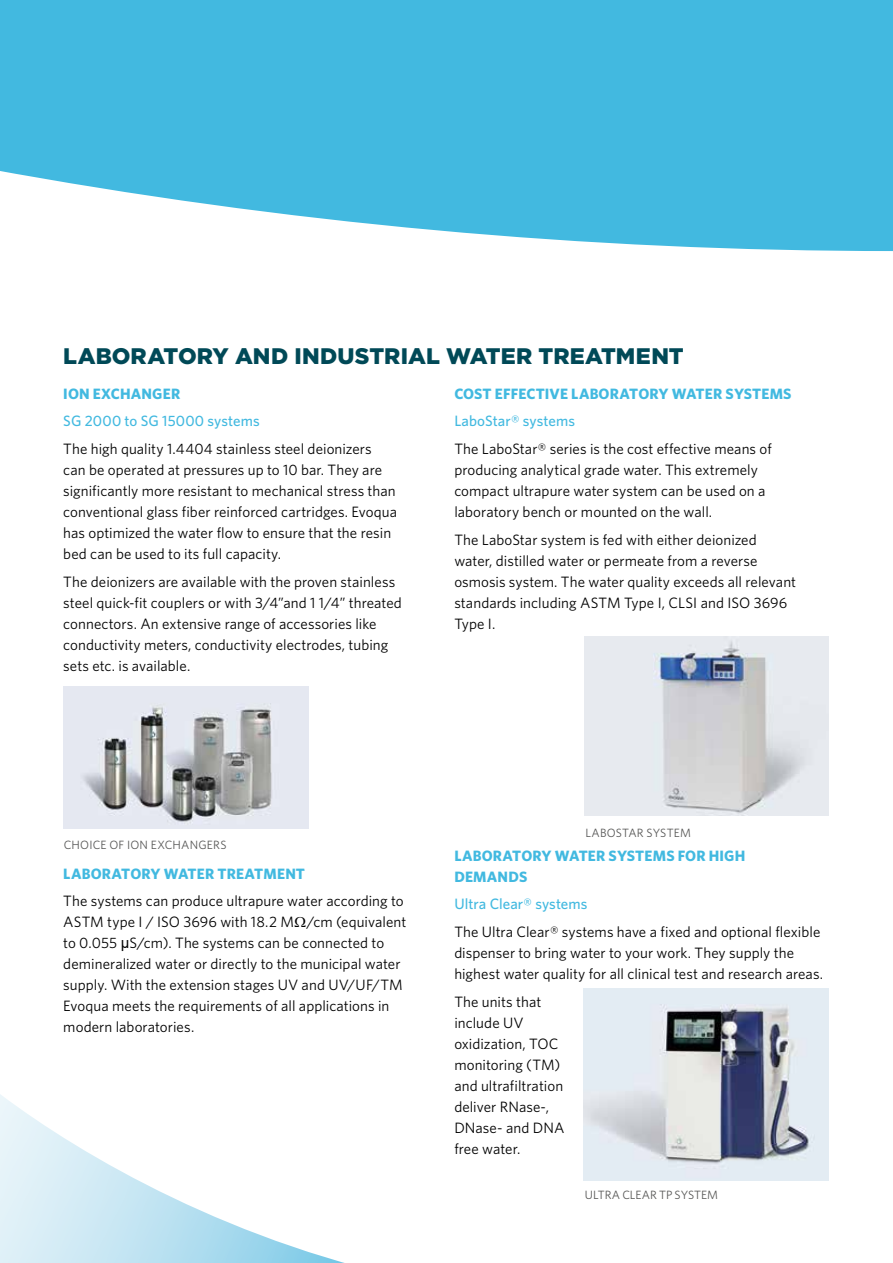
<style>
.page{position:relative;width:893px;height:1263px;background:#fff}
.page>*{position:absolute;margin:0;border:0;box-sizing:border-box;transform-origin:0 0}
.t1{font:900 22.5px "Gotham";letter-spacing:.005em;color:#004957}
.t2{font:15px/21px "Whitney";letter-spacing:.005em;color:#000}
.t3{font:700 15px/21px "Whitney";letter-spacing:.01em;color:#42b9e0}
.t4{font:500 15px "Whitney";letter-spacing:.005em;color:#42b9e0}
.t5{font:12px "Whitney";letter-spacing:.015em;color:#575756}
.s1{font-family:"Arial"}
</style>
<div class="page">
<svg style="left:0;top:0;width:893px;height:251px;background:#56c0e3"></svg>
<svg style="left:0;top:1094px;width:345px;height:169px"></svg>
<img style="left:64px;top:687px;width:244px;height:141px">
<img style="left:584px;top:989px;width:244px;height:191px">
<img style="left:584px;top:636px;width:244px;height:179px">
<h1 class="t1" style="left:63px;top:341px;width:622px">LABORATORY AND INDUSTRIAL WATER TREATMENT</h1>
<p class="t3" style="left:63px;top:382px;width:118px">ION EXCHANGER</p>
<p class="t4" style="left:63px;top:411px;width:198px">SG 2000 to SG 15000 systems</p>
<p class="t2" style="left:63px;top:438px;width:335px">The high quality 1.4404 stainless steel deionizers can be operated at pressures up to 10 bar. They are significantly more resistant to mechanical stress than conventional glass fiber reinforced cartridges. Evoqua has optimized the water flow to ensure that the resin bed can be used to its full capacity.</p>
<p class="t2" style="left:63px;top:571px;width:340px">The deionizers are available with the proven stainless steel quick-fit couplers or with 3/4”and 1 1/4” threated connectors. An extensive range of accessories like conductivity meters, conductivity electrodes, tubing sets etc. is available.</p>
<p class="t3" style="left:454px;top:382px;width:339px">COST EFFECTIVE LABORATORY WATER SYSTEMS</p>
<p class="t4" style="left:454px;top:411px;width:122px">LaboStar® systems</p>
<p class="t2" style="left:454px;top:438px;width:319px">The LaboStar® series is the cost effective means of producing analytical grade water. This extremely compact ultrapure water system can be used on a laboratory bench or mounted on the wall.</p>
<p class="t2" style="left:454px;top:529px;width:343px">The LaboStar system is fed with either deionized water, distilled water or permeate from a reverse osmosis system. The water quality exceeds all relevant standards including ASTM Type I, CLSI and ISO 3696<br>Type I.</p>
<p class="t5" style="left:64px;top:837px;width:164px">CHOICE OF ION EXCHANGERS</p>
<p class="t3" style="left:63px;top:862px;width:243px">LABORATORY WATER TREATMENT</p>
<p class="t2" style="left:63px;top:890px;width:345px">The systems can produce ultrapure water according to ASTM type I / ISO 3696 with 18.2 M /cm (equivalent to 0.055 <span class="s1">μ</span>S/cm). The systems can be connected to demineralized water or directly to the municipal water supply. With the extension stages UV and UV/UF/TM Evoqua meets the requirements of all applications in modern laboratories.</p>
<p class="t5" style="left:585px;top:825px;width:107px">LABOSTAR SYSTEM</p>
<p class="t3" style="left:454px;top:844px;width:293px">LABORATORY WATER SYSTEMS FOR HIGH<br>DEMANDS</p>
<p class="t4" style="left:454px;top:894px;width:135px">Ultra Clear® systems</p>
<p class="t2" style="left:454px;top:921px;width:370px">The Ultra Clear® systems have a fixed and optional flexible dispenser to bring water to your work. They supply the highest water quality for all clinical test and research areas.</p>
<p class="t2" style="left:454px;top:991px;width:112px">The units that include UV oxidization, TOC monitoring (TM) and ultrafiltration deliver RNase-,<br>DNase- and DNA free water.</p>
<p class="t5" style="left:585px;top:1187px;width:135px">ULTRA CLEAR TP SYSTEM</p>
</div>
